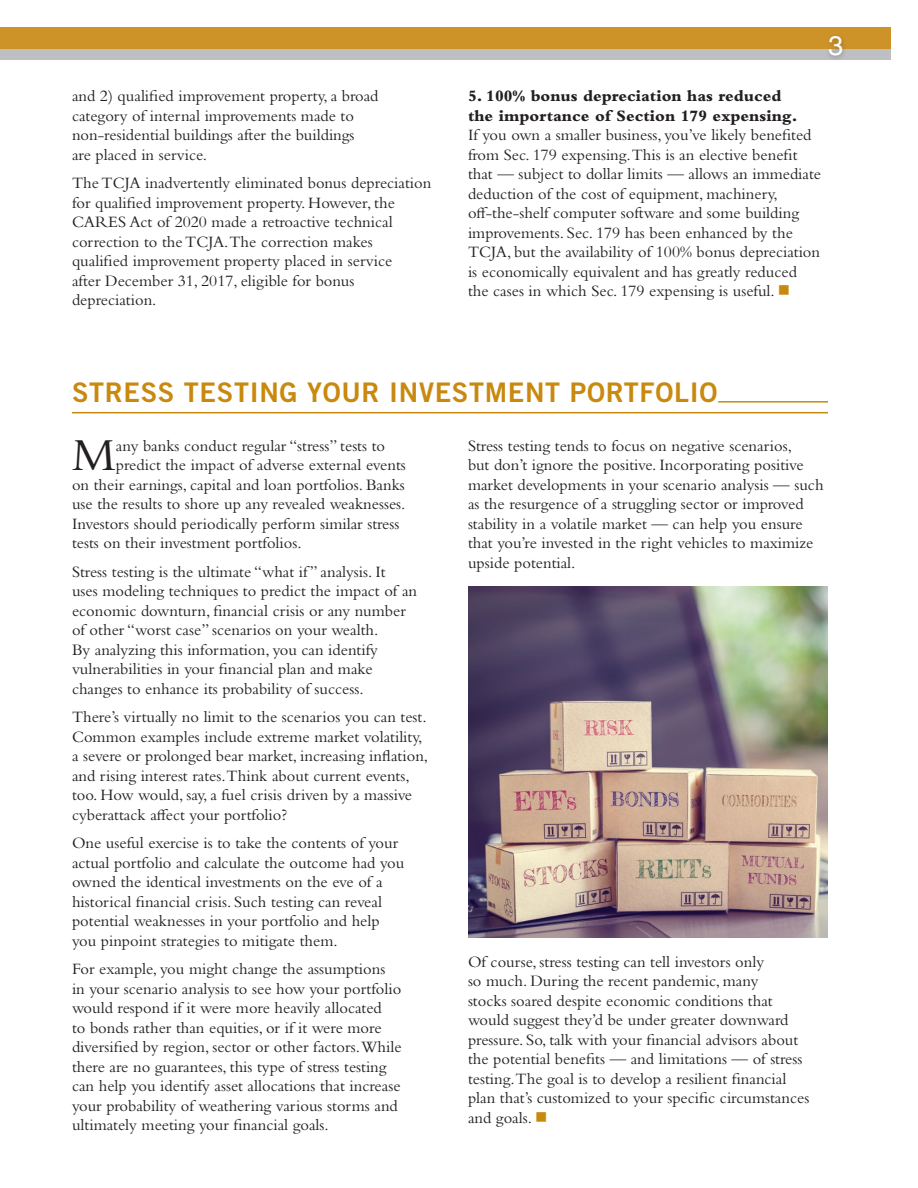
<style>
.page{position:relative;width:918px;height:1188px;background:#fff}
.page>*{position:absolute;margin:0;border:0;box-sizing:border-box;transform-origin:0 0}
.t1{font:47.85px "Bembo Std";color:#231f20}
.t2{font:27px "Trade Gothic LT Std Bd 2";letter-spacing:.025em;color:#c8890e}
.t3{font:27px "Helvetica LT Std";color:#fff}
.t4{font:16.5px/19.5px "Bembo Std";color:#231f20}
.t5{font:800 16.5px/19.5px "Bembo Std";color:#231f20}
.s1{color:#c8890e}
</style>
<div class="page">
<div style="left:0;top:44px;width:890px;height:16px;background:#bebfc2"></div>
<div style="left:0;top:27px;width:890px;height:22px;background:#cd9328"></div>
<div style="left:825px;top:32px;width:23px;height:30px;background:#231f20;opacity:.3"></div>
<hr style="left:718px;top:401px;width:110px;height:2px;background:#c8890e">
<hr style="left:72px;top:412px;width:756px;height:1px;background:#c8890e">
<img style="left:468px;top:586px;width:360px;height:352px">
<p class="t4" style="left:72px;top:86px;width:308px">and 2) qualified improvement property, a broad category of internal improvements made to non-residential buildings after the buildings<br>are placed in service.</p>
<p class="t4" style="left:72px;top:173px;width:361px">The TCJA inadvertently eliminated bonus depreciation for qualified improvement property. However, the CARES Act of 2020 made a retroactive technical correction to the TCJA.The correction makes qualified improvement property placed in service<br>after December 31, 2017, eligible for bonus depreciation.</p>
<h2 class="t3" style="left:828px;top:30px;width:17px">3</h2>
<p class="t5" style="left:468px;top:86px;width:331px">5. 100% bonus depreciation has reduced the importance of Section 179 expensing.</p>
<p class="t4" style="left:468px;top:125px;width:355px">If you own a smaller business, you’ve likely benefited from Sec. 179 expensing.This is an elective benefit that — subject to dollar limits — allows an immediate deduction of the cost of equipment, machinery, off-the-shelf computer software and some building improvements. Sec. 179 has been enhanced by the TCJA, but the availability of 100% bonus depreciation is economically equivalent and has greatly reduced the cases in which Sec. 179 expensing is useful. <span class="s1">■</span></p>
<h2 class="t2" style="left:72px;top:376px;width:647px">STRESS TESTING YOUR INVESTMENT PORTFOLIO</h2>
<h1 class="t1" style="left:72px;top:427px;width:45px">M</h1>
<p class="t4" style="left:116px;top:435px;width:271px">any banks conduct regular “stress” tests to</p>
<p class="t4" style="left:468px;top:435px;width:357px">Stress testing tends to focus on negative scenarios,<br>but don’t ignore the positive. Incorporating positive market developments in your scenario analysis — such as the resurgence of a struggling sector or improved stability in a volatile market — can help you ensure that you’re invested in the right vehicles to maximize upside potential.</p>
<p class="t4" style="left:116px;top:455px;width:291px">predict the impact of adverse external events</p>
<p class="t4" style="left:72px;top:474px;width:334px">on their earnings, capital and loan portfolios. Banks</p>
<p class="t4" style="left:72px;top:494px;width:335px">use the results to shore up any revealed weaknesses.</p>
<p class="t4" style="left:72px;top:513px;width:329px">Investors should periodically perform similar stress</p>
<p class="t4" style="left:72px;top:533px;width:231px">tests on their investment portfolios.</p>
<p class="t4" style="left:72px;top:561px;width:347px">Stress testing is the ultimate “what if” analysis. It<br>uses modeling techniques to predict the impact of an economic downturn, financial crisis or any number of other “worst case” scenarios on your wealth.<br>By analyzing this information, you can identify vulnerabilities in your financial plan and make changes to enhance its probability of success.</p>
<p class="t4" style="left:72px;top:707px;width:358px">There’s virtually no limit to the scenarios you can test.<br>Common examples include extreme market volatility, a severe or prolonged bear market, increasing inflation, and rising interest rates.Think about current events, too. How would, say, a fuel crisis driven by a massive cyberattack affect your portfolio?</p>
<p class="t4" style="left:72px;top:833px;width:334px">One useful exercise is to take the contents of your actual portfolio and calculate the outcome had you owned the identical investments on the eve of a historical financial crisis. Such testing can reveal potential weaknesses in your portfolio and help you pinpoint strategies to mitigate them.</p>
<p class="t4" style="left:72px;top:959px;width:331px">For example, you might change the assumptions in your scenario analysis to see how your portfolio would respond if it were more heavily allocated<br>to bonds rather than equities, or if it were more diversified by region, sector or other factors.While there are no guarantees, this type of stress testing can help you identify asset allocations that increase your probability of weathering various storms and ultimately meeting your financial goals.</p>
<p class="t4" style="left:468px;top:951px;width:343px">Of course, stress testing can tell investors only<br>so much. During the recent pandemic, many<br>stocks soared despite economic conditions that would suggest they’d be under greater downward pressure. So, talk with your financial advisors about the potential benefits — and limitations — of stress testing.The goal is to develop a resilient financial plan that’s customized to your specific circumstances and goals. <span class="s1">■</span></p>
</div>
